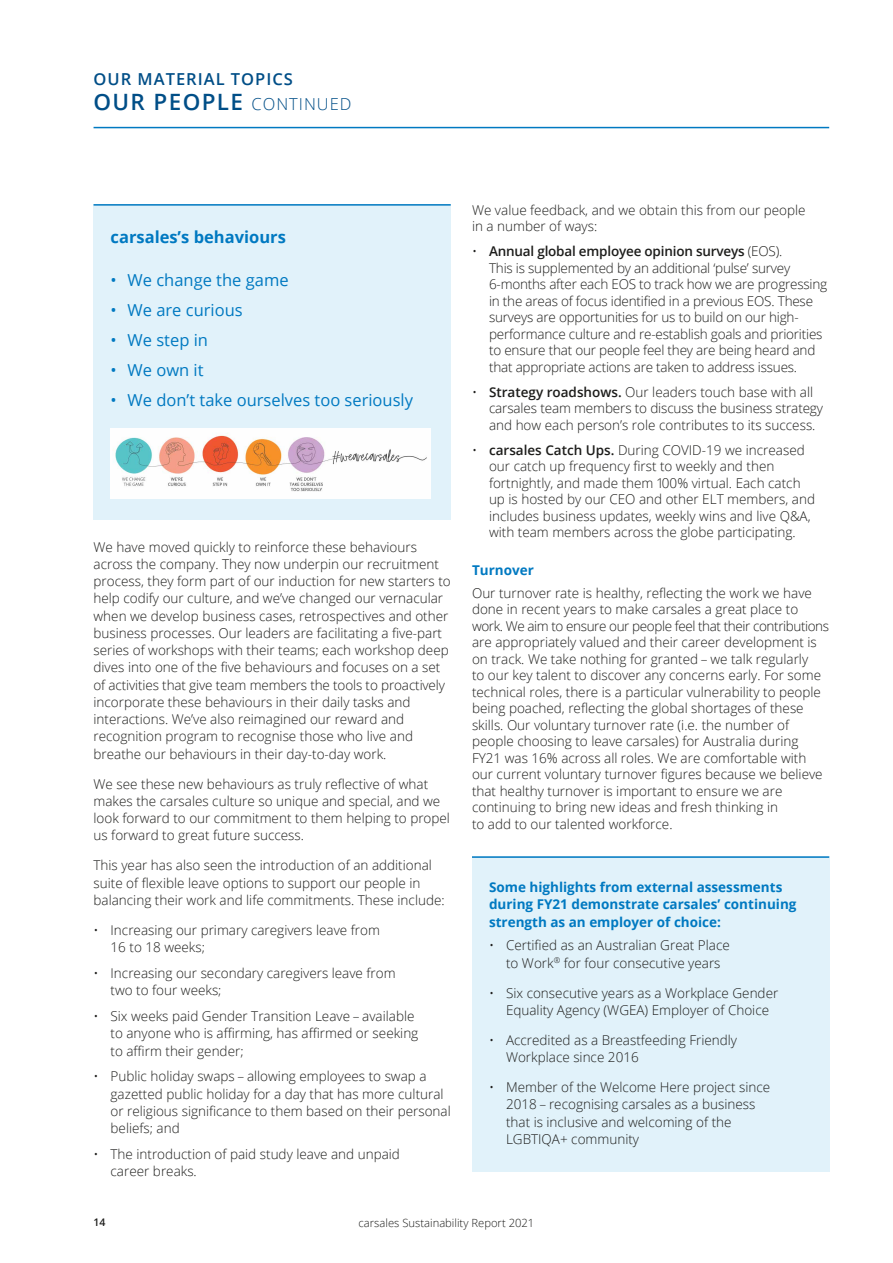
<style>
.page{position:relative;width:893px;height:1263px;background:#fff}
.page>*{position:absolute;margin:0;border:0;box-sizing:border-box;transform-origin:0 0}
.t1{font:600 22.5px "Open Sans";letter-spacing:.06em;color:#004e87}
.t2{font:16.5px "Open Sans";color:#0079c1}
.t3{font:700 16.5px "Open Sans";color:#0079c1}
.t4{font:600 16.5px "Open Sans";letter-spacing:.06em;color:#004e87}
.t5{font:300 13.5px/17.2px "Open Sans";color:#1d1d1b}
.t6{font:700 13.5px/17.2px "Open Sans";color:#0079c1}
.t7{font:300 11.25px "Open Sans";color:#1d1d1b}
.t8{font:600 10.5px "Open Sans";color:#1d1d1b}
.s1{font-weight:300;font-size:16.5px}
.s2{font-weight:600}
</style>
<div class="page">
<hr style="left:94px;top:127px;width:735px;height:1px;background:#0079c1">
<div style="left:472px;top:856px;width:357px;height:315px;background:#e1f2fa"></div>
<hr style="left:472px;top:856px;width:357px;height:2px;background:#0079c1">
<div style="left:94px;top:205px;width:357px;height:315px;background:#e1f2fa"></div>
<img style="left:111px;top:428px;width:320px;height:71px">
<hr style="left:94px;top:204px;width:357px;height:2px;background:#0079c1">
<p class="t4" style="left:94px;top:68px;width:201px">OUR MATERIAL TOPICS</p>
<h1 class="t1" style="left:94px;top:87px;width:260px">OUR PEOPLE <span class="s1">CONTINUED</span></h1>
<p class="t3" style="left:111px;top:225px;width:177px">carsales’s behaviours</p>
<p class="t2" style="left:111px;top:268px;width:180px">• We change the game</p>
<p class="t2" style="left:111px;top:298px;width:134px">• We are curious</p>
<p class="t2" style="left:111px;top:328px;width:99px">• We step in</p>
<p class="t2" style="left:111px;top:358px;width:95px">• We own it</p>
<p class="t2" style="left:111px;top:389px;width:304px">• We don’t take ourselves too seriously</p>
<p class="t5" style="left:94px;top:538px;width:359px">We have moved quickly to reinforce these behaviours across the company. They now underpin our recruitment process, they form part of our induction for new starters to help codify our culture, and we’ve changed our vernacular when we develop business cases, retrospectives and other business processes. Our leaders are facilitating a five-part series of workshops with their teams; each workshop deep dives into one of the five behaviours and focuses on a set of activities that give team members the tools to proactively incorporate these behaviours in their daily tasks and interactions. We’ve also reimagined our reward and recognition program to recognise those who live and breathe our behaviours in their day-to-day work.</p>
<p class="t5" style="left:94px;top:775px;width:358px">We see these new behaviours as truly reflective of what makes the carsales culture so unique and special, and we look forward to our commitment to them helping to propel us forward to great future success.</p>
<p class="t5" style="left:94px;top:856px;width:353px">This year has also seen the introduction of an additional suite of flexible leave options to support our people in balancing their work and life commitments. These include:</p>
<p class="t5" style="left:111px;top:921px;width:271px;text-indent:-17px">• Increasing our primary caregivers leave from<br>16 to 18 weeks;</p>
<p class="t5" style="left:111px;top:964px;width:287px;text-indent:-17px">• Increasing our secondary caregivers leave from two to four weeks;</p>
<p class="t5" style="left:111px;top:1007px;width:309px;text-indent:-17px">• Six weeks paid Gender Transition Leave – available to anyone who is affirming, has affirmed or seeking to affirm their gender;</p>
<p class="t5" style="left:111px;top:1067px;width:342px;text-indent:-17px">• Public holiday swaps – allowing employees to swap a gazetted public holiday for a day that has more cultural or religious significance to them based on their personal beliefs; and</p>
<p class="t5" style="left:111px;top:1145px;width:291px;text-indent:-17px">• The introduction of paid study leave and unpaid career breaks.</p>
<p class="t5" style="left:472px;top:201px;width:335px;line-height:16.5px">We value feedback, and we obtain this from our people in a number of ways:</p>
<p class="t5" style="left:489px;top:243px;width:340px;line-height:16.5px;text-indent:-17px">• <span class="s2">Annual global employee opinion surveys</span> (EOS).<br>This is supplemented by an additional ‘pulse’ survey 6-months after each EOS to track how we are progressing in the areas of focus identified in a previous EOS. These surveys are opportunities for us to build on our high&shy;performance culture and re-establish goals and priorities to ensure that our people feel they are being heard and that appropriate actions are taken to address issues.</p>
<p class="t5" style="left:489px;top:383px;width:336px;line-height:16.5px;text-indent:-17px">• <span class="s2">Strategy roadshows.</span> Our leaders touch base with all carsales team members to discuss the business strategy and how each person’s role contributes to its success.</p>
<p class="t5" style="left:489px;top:441px;width:328px;line-height:16.5px;text-indent:-17px">• <span class="s2">carsales Catch Ups.</span> During COVID-19 we increased our catch up frequency first to weekly and then fortnightly, and made them 100% virtual. Each catch up is hosted by our CEO and other ELT members, and includes business updates, weekly wins and live Q&amp;A, with team members across the globe participating.</p>
<p class="t6" style="left:472px;top:561px;width:63px">Turnover</p>
<p class="t5" style="left:472px;top:584px;width:359px;line-height:16.5px">Our turnover rate is healthy, reflecting the work we have done in recent years to make carsales a great place to work. We aim to ensure our people feel that their contributions are appropriately valued and their career development is on track. We take nothing for granted – we talk regularly<br>to our key talent to discover any concerns early. For some technical roles, there is a particular vulnerability to people being poached, reflecting the global shortages of these skills. Our voluntary turnover rate (i.e. the number of people choosing to leave carsales) for Australia during FY21 was 16% across all roles. We are comfortable with our current voluntary turnover figures because we believe that healthy turnover is important to ensure we are continuing to bring new ideas and fresh thinking in<br>to add to our talented workforce.</p>
<p class="t6" style="left:489px;top:878px;width:309px">Some highlights from external assessments during FY21 demonstrate carsales’ continuing strength as an employer of choice:</p>
<p class="t5" style="left:489px;top:936px;width:242px;text-align:center">• Certified as an Australian Great Place to Work<sup>®</sup> for four consecutive years</p>
<p class="t5" style="left:489px;top:984px;width:291px;text-align:center">• Six consecutive years as a Workplace Gender<br>Equality Agency (WGEA) Employer of Choice</p>
<p class="t5" style="left:506px;top:1031px;width:233px;text-indent:-17px">• Accredited as a Breastfeeding Friendly<br>Workplace since 2016</p>
<p class="t5" style="left:506px;top:1078px;width:266px;text-indent:-17px">• Member of the Welcome Here project since 2018 – recognising carsales as a business that is inclusive and welcoming of the LGBTIQA+ community</p>
<p class="t8" style="left:94px;top:1215px;width:13px">14</p>
<p class="t7" style="left:359px;top:1215px;width:177px">carsales Sustainability Report 2021</p>
</div>
